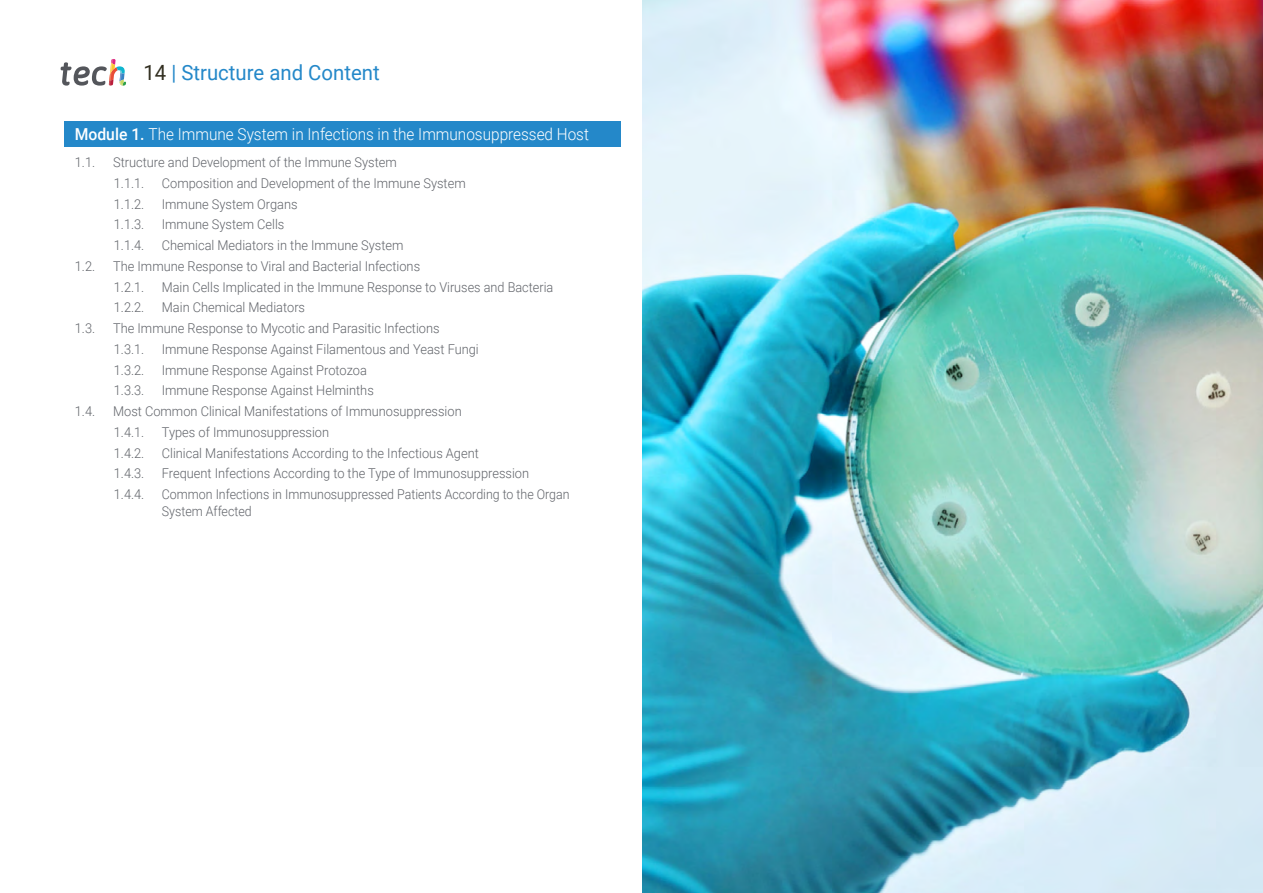
<style>
.page{position:relative;width:1263px;height:893px;background:#fff}
.page>*{position:absolute;margin:0;border:0;box-sizing:border-box;transform-origin:0 0}
.t1{font:21px "Roboto";color:#2488c9}
.t2{font:300 16.5px "Roboto";color:#fff;scale:.93 1}
.t3{font:300 13.5px/20.7px "Roboto";color:#61646a;scale:.95 1}
.t4{font:300 13.5px/16.5px "Roboto";color:#61646a;scale:.92 1}
.t5{font:300 13.5px "Roboto";color:#61646a;scale:.94 1}
.s1{color:#312e20}
.s2{font-weight:500}
</style>
<div class="page">
<img style="left:642px;top:0;width:621px;height:893px">
<div style="left:64px;top:121px;width:557px;height:25px;background:#2488c9"></div>
<svg style="left:61px;top:59px;width:65px;height:27px"></svg>
<h1 class="t1" style="left:144px;top:57px;width:238px"><span class="s1">14</span> | Structure and Content</h1>
<p class="t2" style="left:75px;top:123px;width:554px"><span class="s2">Module 1.</span> The Immune System in Infections in the Immunosuppressed Host</p>
<p class="t3" style="left:75px;top:151px;width:23px">1.1.</p>
<p class="t3" style="left:113px;top:151px;width:300px">Structure and Development of the Immune System<br>1.1.1.</p>
<p class="t3" style="left:162px;top:172px;width:321px">Composition and Development of the Immune System</p>
<p class="t3" style="left:114px;top:193px;width:34px">1.1.2.</p>
<p class="t3" style="left:162px;top:193px;width:144px">Immune System Organs</p>
<p class="t3" style="left:114px;top:214px;width:34px">1.1.3.</p>
<p class="t3" style="left:162px;top:214px;width:131px">Immune System Cells</p>
<p class="t3" style="left:114px;top:234px;width:34px">1.1.4.</p>
<p class="t3" style="left:162px;top:234px;width:256px">Chemical Mediators in the Immune System</p>
<p class="t3" style="left:75px;top:255px;width:23px">1.2.</p>
<p class="t3" style="left:113px;top:255px;width:325px">The Immune Response to Viral and Bacterial Infections<br>1.2.1.</p>
<p class="t5" style="left:162px;top:277px;width:418px">Main Cells Implicated in the Immune Response to Viruses and Bacteria</p>
<p class="t3" style="left:114px;top:297px;width:34px">1.2.2.</p>
<p class="t3" style="left:162px;top:297px;width:152px">Main Chemical Mediators</p>
<p class="t3" style="left:75px;top:317px;width:23px">1.3.</p>
<p class="t3" style="left:113px;top:317px;width:345px">The Immune Response to Mycotic and Parasitic Infections<br>1.3.1.</p>
<p class="t3" style="left:162px;top:338px;width:335px">Immune Response Against Filamentous and Yeast Fungi</p>
<p class="t3" style="left:114px;top:359px;width:34px">1.3.2.</p>
<p class="t3" style="left:162px;top:359px;width:217px">Immune Response Against Protozoa</p>
<p class="t3" style="left:114px;top:380px;width:34px">1.3.3.</p>
<p class="t3" style="left:162px;top:380px;width:225px">Immune Response Against Helminths</p>
<p class="t3" style="left:75px;top:400px;width:23px">1.4.</p>
<p class="t3" style="left:113px;top:400px;width:368px">Most Common Clinical Manifestations of Immunosuppression<br>1.4.1.</p>
<p class="t3" style="left:162px;top:421px;width:178px">Types of Immunosuppression</p>
<p class="t3" style="left:114px;top:442px;width:34px">1.4.2.</p>
<p class="t3" style="left:162px;top:442px;width:335px">Clinical Manifestations According to the Infectious Agent</p>
<p class="t3" style="left:114px;top:463px;width:34px">1.4.3.</p>
<p class="t3" style="left:162px;top:463px;width:388px">Frequent Infections According to the Type of Immunosuppression</p>
<p class="t3" style="left:114px;top:483px;width:34px">1.4.4.</p>
<p class="t4" style="left:162px;top:486px;width:445px">Common Infections in Immunosuppressed Patients According to the Organ<br>System Affected</p>
</div>
